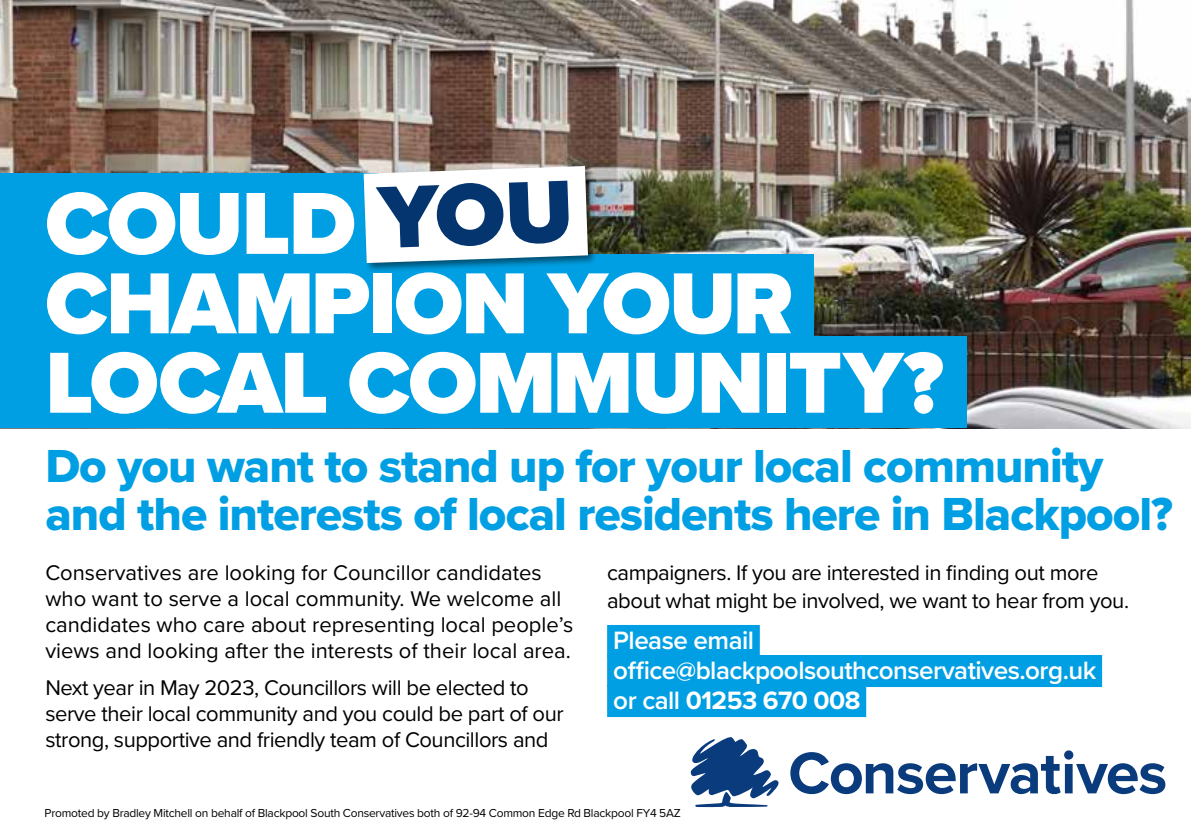
<style>
.page{position:relative;width:1191px;height:840px;background:#fff}
.page>*{position:absolute;margin:0;border:0;box-sizing:border-box;transform-origin:0 0}
.t1{font:900 91.2px "Proxima Nova";letter-spacing:-.02em;color:#fff}
.t2{font:900 89.6px/79.4px "Proxima Nova";letter-spacing:-.02em;color:#fff}
.t3{font:48px/48px "Proxima Nova Extrabld";letter-spacing:-.02em;color:#009fe3}
.t4{font:600 26px/30px "Proxima Nova";letter-spacing:-.02em;color:#fff}
.t5{font:22px/26px "Proxima Nova";letter-spacing:-.02em;color:#000}
.t6{font:22px/26px "Proxima Nova";color:#000}
.t7{font:12px "Proxima Nova";letter-spacing:-.02em;color:#000}
.s1{font-weight:700}
</style>
<div class="page">
<img style="left:0;top:0;width:1191px;height:428px">
<div style="left:607px;top:624px;width:153px;height:32px;background:#009fe3"></div>
<div style="left:607px;top:654px;width:495px;height:32px;background:#009fe3"></div>
<div style="left:607px;top:684px;width:259px;height:32px;background:#009fe3"></div>
<div style="left:0;top:173px;width:379px;height:93px;background:#009fe3"></div>
<div style="left:0;top:254px;width:813px;height:92px;background:#009fe3"></div>
<div style="left:0;top:336px;width:966px;height:91px;background:#009fe3"></div>
<div style="left:361px;top:164px;width:237px;height:109px;background:#000;opacity:.5"></div>
<svg style="left:790px;top:750px;width:375px;height:43px"></svg>
<svg style="left:691px;top:737px;width:87px;height:69px"></svg>
<svg style="left:363px;top:166px;width:225px;height:97px"></svg>
<h1 class="t1" style="left:45px;top:155px;width:312px">COULD</h1>
<h2 class="t2" style="left:45px;top:263px;width:899px">CHAMPION YOUR<br>LOCAL COMMUNITY?</h2>
<h3 class="t3" style="left:45px;top:441px;width:1129px">Do you want to stand up for your local community and the interests of local residents here in Blackpool?</h3>
<p class="t6" style="left:45px;top:558px;width:529px">Conservatives are looking for Councillor candidates who want to serve a local community. We welcome all candidates who care about representing local people’s views and looking after the interests of their local area.</p>
<p class="t5" style="left:45px;top:673px;width:520px">Next year in May 2023, Councillors will be elected to serve their local community and you could be part of our strong, supportive and friendly team of Councillors and</p>
<p class="t5" style="left:607px;top:557px;width:523px;line-height:28px">campaigners. If you are interested in finding out more about what might be involved, we want to hear from you.</p>
<p class="t4" style="left:613px;top:624px;width:484px">Please email office@blackpoolsouthconservatives.org.uk or call <span class="s1">01253 670 008</span></p>
<p class="t7" style="left:45px;top:803px;width:637px">Promoted by Bradley Mitchell on behalf of Blackpool South Conservatives both of 92-94 Common Edge Rd Blackpool FY4 5AZ</p>
</div>
